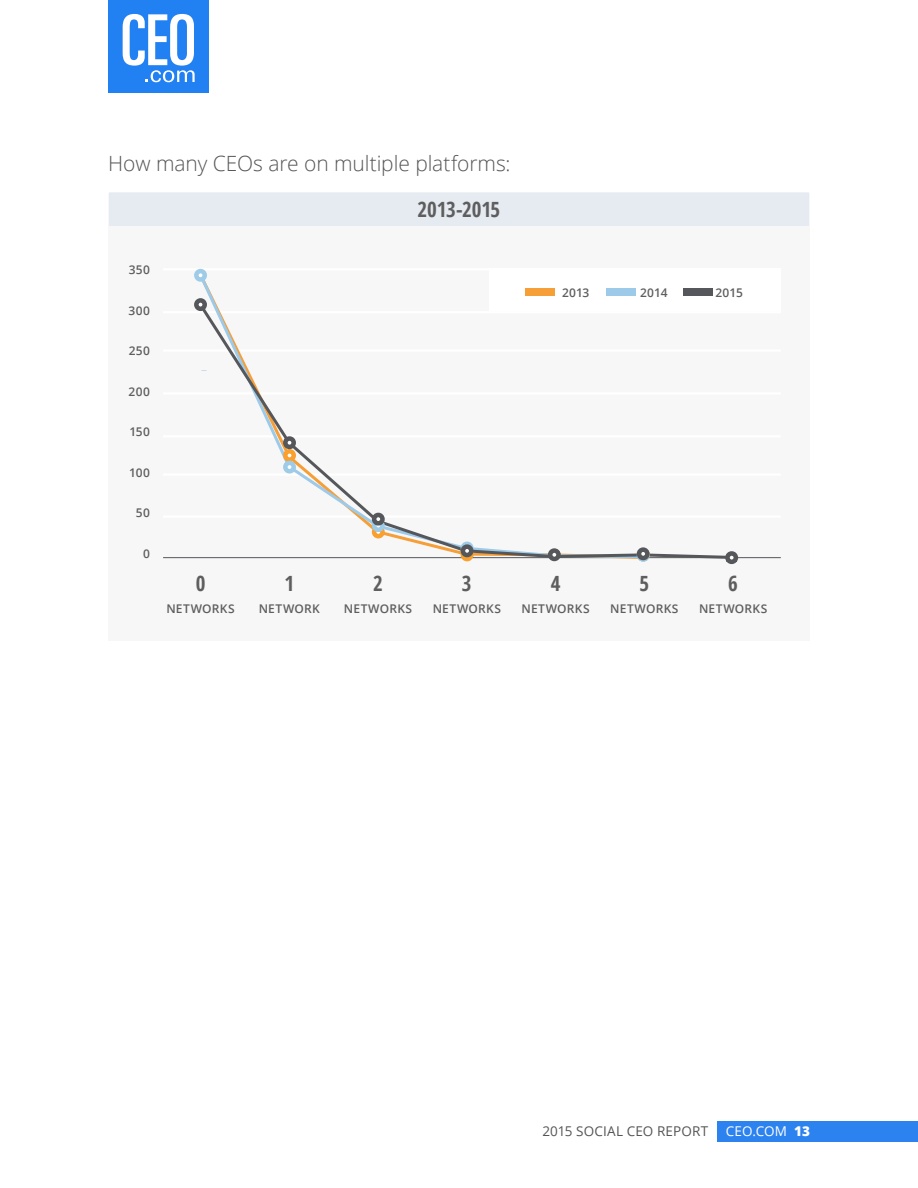
<style>
.page{position:relative;width:918px;height:1188px;background:#fff}
.page>*{position:absolute;margin:0;border:0;box-sizing:border-box;transform-origin:0 0}
.t1{font:300 21px "Open Sans";letter-spacing:-.005em;color:#555}
.t2{font:700 condensed 21px "Open Sans";letter-spacing:-.005em;color:#5e5e5e}
.t3{font:13.5px "Open Sans";letter-spacing:.015em;color:#555}
.t4{font:13.5px "Open Sans";letter-spacing:.01em;color:#fff}
.t5{font:600 12px "Open Sans";letter-spacing:.025em;color:#5e5e5e}
.s1{font-weight:800}
</style>
<div class="page">
<div style="left:718px;top:1121px;width:200px;height:20px;background:#2c82ef"></div>
<div style="left:108px;top:0;width:101px;height:93px;background:#2180f2"></div>
<svg style="left:123px;top:14px;width:72px;height:68px"></svg>
<div style="left:109px;top:193px;width:701px;height:447px;background:#f7f7f7"></div>
<div style="left:109px;top:193px;width:699px;height:33px;background:#e6ebf1"></div>
<hr style="left:163px;top:268px;width:618px;height:2px;background:#fff">
<hr style="left:163px;top:392px;width:618px;height:3px;background:#fff">
<hr style="left:163px;top:311px;width:618px;height:2px;background:#fff">
<hr style="left:163px;top:435px;width:618px;height:2px;background:#fff">
<hr style="left:163px;top:349px;width:618px;height:3px;background:#fff">
<hr style="left:163px;top:473px;width:618px;height:3px;background:#fff">
<hr style="left:163px;top:515px;width:618px;height:3px;background:#fff">
<hr style="left:163px;top:557px;width:618px;height:1px;background:#55575a">
<svg style="left:197px;top:301px;width:528px;height:259px"></svg>
<div style="left:374px;top:528px;width:8px;height:8px;background:#fff;border-radius:50%"></div>
<div style="left:372px;top:526px;width:13px;height:12px;border:4px solid #f9a02e;border-radius:50%"></div>
<div style="left:372px;top:519px;width:13px;height:13px;border:4px solid #9ecce8;border-radius:50%"></div>
<div style="left:548px;top:548px;width:13px;height:13px;border:4px solid #55575a;border-radius:50%"></div>
<div style="left:461px;top:542px;width:13px;height:12px;border:4px solid #9ecce8;border-radius:50%"></div>
<div style="left:461px;top:548px;width:13px;height:13px;border:4px solid #f9a02e;border-radius:50%"></div>
<div style="left:461px;top:544px;width:13px;height:13px;border:4px solid #55575a;border-radius:50%"></div>
<div style="left:637px;top:549px;width:13px;height:13px;border:4px solid #9ecce8;border-radius:50%"></div>
<div style="left:637px;top:547px;width:13px;height:13px;border:4px solid #55575a;border-radius:50%"></div>
<div style="left:372px;top:513px;width:13px;height:13px;border:4px solid #55575a;border-radius:50%"></div>
<div style="left:725px;top:551px;width:13px;height:13px;border:4px solid #55575a;border-radius:50%"></div>
<div style="left:194px;top:269px;width:13px;height:13px;border:4px solid #9ecce8;border-radius:50%"></div>
<div style="left:283px;top:449px;width:13px;height:13px;border:4px solid #f9a02e;border-radius:50%"></div>
<div style="left:283px;top:436px;width:13px;height:13px;border:4px solid #55575a;border-radius:50%"></div>
<div style="left:194px;top:298px;width:13px;height:13px;border:4px solid #55575a;border-radius:50%"></div>
<div style="left:285px;top:463px;width:9px;height:8px;background:#fff;border-radius:50%"></div>
<div style="left:283px;top:461px;width:13px;height:12px;border:4px solid #9ecce8;border-radius:50%"></div>
<div style="left:489px;top:268px;width:292px;height:43px;background:#fff"></div>
<div style="left:525px;top:289px;width:29px;height:7px;background:#f69e37"></div>
<div style="left:606px;top:289px;width:29px;height:7px;background:#9dcae9"></div>
<div style="left:683px;top:289px;width:29px;height:7px;background:#55575a"></div>
<h1 class="t1" style="left:108px;top:149px;width:404px">How many CEOs are on multiple platforms:</h1>
<h1 class="t2" style="left:418px;top:195px;width:84px">2013-2015</h1>
<p class="t5" style="left:129px;top:262px;width:23px">350</p>
<p class="t5" style="left:129px;top:302px;width:23px">300</p>
<p class="t5" style="left:129px;top:343px;width:23px">250</p>
<p class="t5" style="left:129px;top:383px;width:23px">200</p>
<p class="t5" style="left:129px;top:424px;width:22px">150</p>
<p class="t5" style="left:129px;top:464px;width:22px">100</p>
<p class="t5" style="left:136px;top:505px;width:16px">50</p>
<p class="t5" style="left:143px;top:545px;width:8px">0</p>
<p class="t5" style="left:562px;top:284px;width:29px">2013</p>
<p class="t5" style="left:640px;top:284px;width:29px">2014</p>
<p class="t5" style="left:716px;top:284px;width:29px">2015</p>
<h1 class="t2" style="left:196px;top:569px;width:11px">0</h1>
<h1 class="t2" style="left:284px;top:569px;width:11px">1</h1>
<h1 class="t2" style="left:373px;top:569px;width:11px">2</h1>
<h1 class="t2" style="left:462px;top:569px;width:11px">3</h1>
<h1 class="t2" style="left:551px;top:569px;width:11px">4</h1>
<h1 class="t2" style="left:640px;top:569px;width:11px">5</h1>
<h1 class="t2" style="left:728px;top:569px;width:11px">6</h1>
<p class="t5" style="left:166px;top:600px;width:70px">NETWORKS</p>
<p class="t5" style="left:259px;top:600px;width:63px">NETWORK</p>
<p class="t5" style="left:344px;top:600px;width:70px">NETWORKS</p>
<p class="t5" style="left:433px;top:600px;width:70px">NETWORKS</p>
<p class="t5" style="left:521px;top:600px;width:70px">NETWORKS</p>
<p class="t5" style="left:610px;top:600px;width:70px">NETWORKS</p>
<p class="t5" style="left:699px;top:600px;width:70px">NETWORKS</p>
<p class="t3" style="left:542px;top:1122px;width:167px">2015 SOCIAL CEO REPORT</p>
<p class="t4" style="left:726px;top:1122px;width:86px">CEO.COM <span class="s1">13</span></p>
</div>
